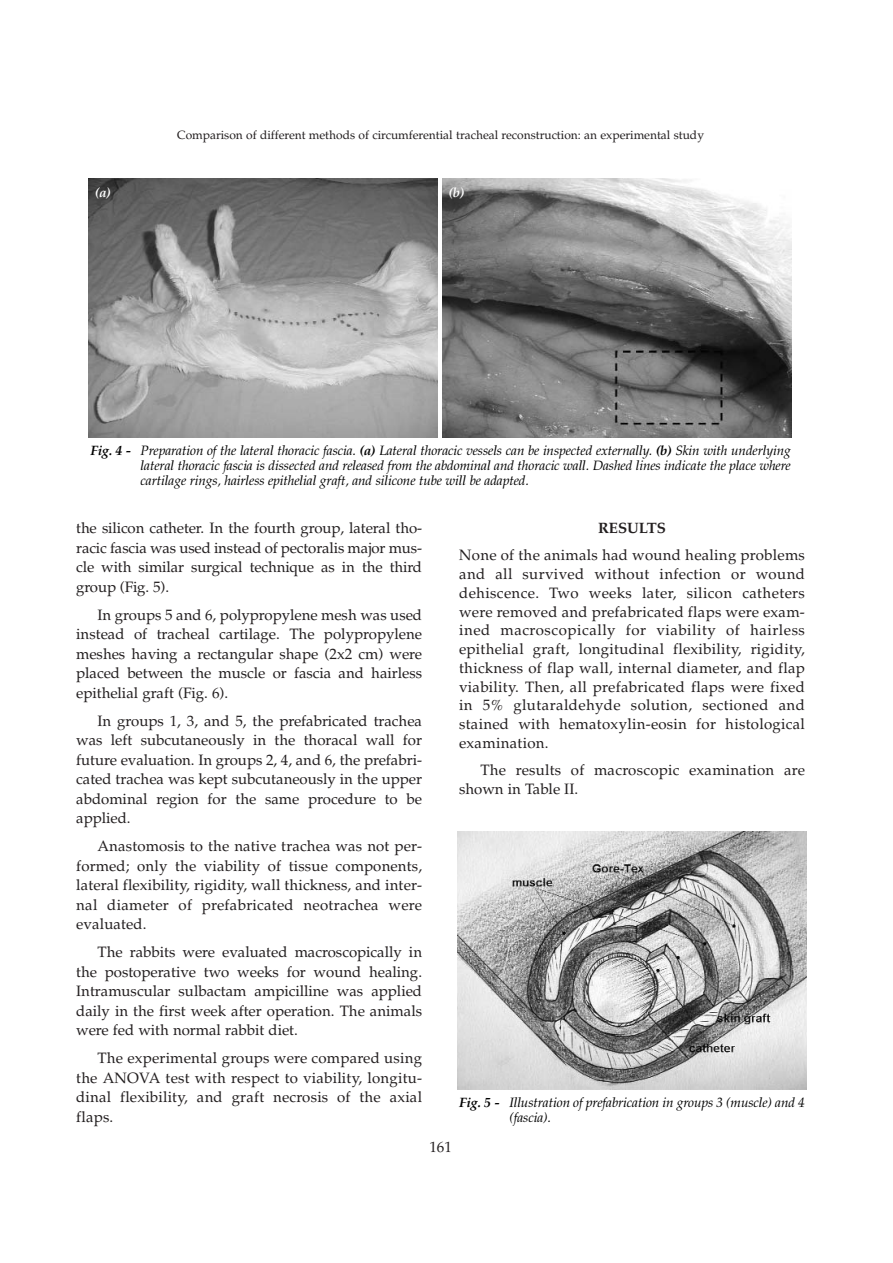
<style>
.page{position:relative;width:893px;height:1263px;background:#fff}
.page>*{position:absolute;margin:0;border:0;box-sizing:border-box;transform-origin:0 0}
.t1{font:15px/19.5px "Palatino Turk";color:#231f20;text-align:justify}
.t2{font:15px/18.8px "Palatino Turk";letter-spacing:.02em;color:#231f20}
.t3{font:15px "Palatino Turk B";color:#231f20}
.t4{font:13.5px/15px "Palatino Turk I";letter-spacing:-.01em;color:#000;text-align:justify}
.t5{font:13.5px "Palatino Turk BI";color:#fff}
.t6{font:12px "Palatino Turk";color:#231f20}
.s1{font-family:"Palatino Turk BI"}
</style>
<div class="page">
<img style="left:89px;top:178px;width:348px;height:260px">
<img style="left:443px;top:178px;width:348px;height:260px">
<img style="left:457px;top:831px;width:349px;height:258px">
<p class="t6" style="left:177px;top:130px;width:528px">Comparison of different methods of circumferential tracheal reconstruction: an experimental study</p>
<p class="t5" style="left:95px;top:188px;width:18px">(a)</p>
<p class="t5" style="left:448px;top:188px;width:17px">(b)</p>
<p class="t4" style="left:141px;top:445px;width:651px;text-indent:-50px"><span class="s1">Fig. 4 -</span> Preparation of the lateral thoracic fascia. <span class="s1">(a)</span> Lateral thoracic vessels can be inspected externally. <span class="s1">(b)</span> Skin with underlying lateral thoracic fascia is dissected and released from the abdominal and thoracic wall. Dashed lines indicate the place where cartilage rings, hairless epithelial graft, and silicone tube will be adapted.</p>
<p class="t1" style="left:76px;top:521px;width:347px">the silicon catheter. In the fourth group, lateral tho&shy;racic fascia was used instead of pectoralis major mus&shy;cle with similar surgical technique as in the third group (Fig. 5).</p>
<p class="t1" style="left:76px;top:607px;width:347px;text-indent:21px">In groups 5 and 6, polypropylene mesh was used instead of tracheal cartilage. The polypropylene meshes having a rectangular shape (2x2 cm) were placed between the muscle or fascia and hairless epithelial graft (Fig. 6).</p>
<p class="t1" style="left:76px;top:713px;width:347px;text-indent:21px">In groups 1, 3, and 5, the prefabricated trachea was left subcutaneously in the thoracal wall for future evaluation. In groups 2, 4, and 6, the prefabri&shy;cated trachea was kept subcutaneously in the upper abdominal region for the same procedure to be applied.</p>
<p class="t1" style="left:76px;top:839px;width:347px;text-indent:21px">Anastomosis to the native trachea was not per&shy;formed; only the viability of tissue components, lateral flexibility, rigidity, wall thickness, and inter&shy;nal diameter of prefabricated neotrachea were evaluated.</p>
<p class="t1" style="left:76px;top:945px;width:347px;text-indent:21px">The rabbits were evaluated macroscopically in the postoperative two weeks for wound healing.<br>Intramuscular sulbactam ampicilline was applied daily in the first week after operation. The animals were fed with normal rabbit diet.</p>
<p class="t1" style="left:76px;top:1051px;width:347px;text-indent:21px">The experimental groups were compared using the ANOVA test with respect to viability, longitu&shy;dinal flexibility, and graft necrosis of the axial flaps.</p>
<p class="t1" style="left:429px;top:1139px;width:24px">161</p>
<p class="t3" style="left:598px;top:522px;width:70px">RESULTS</p>
<p class="t1" style="left:459px;top:548px;width:347px;line-height:18.8px">None of the animals had wound healing problems and all survived without infection or wound dehiscence. Two weeks later, silicon catheters were removed and prefabricated flaps were exam&shy;ined macroscopically for viability of hairless epithelial graft, longitudinal flexibility, rigidity, thickness of flap wall, internal diameter, and flap viability. Then, all prefabricated flaps were fixed in 5% glutaraldehyde solution, sectioned and stained with hematoxylin-eosin for histological examination.</p>
<p class="t2" style="left:459px;top:763px;width:347px;text-indent:21px">The results of macroscopic examination are shown in Table II.</p>
<p class="t4" style="left:509px;top:1096px;width:297px;text-indent:-50px"><span class="s1">Fig. 5 -</span> Illustration of prefabrication in groups 3 (muscle) and 4 (fascia).</p>
</div>
